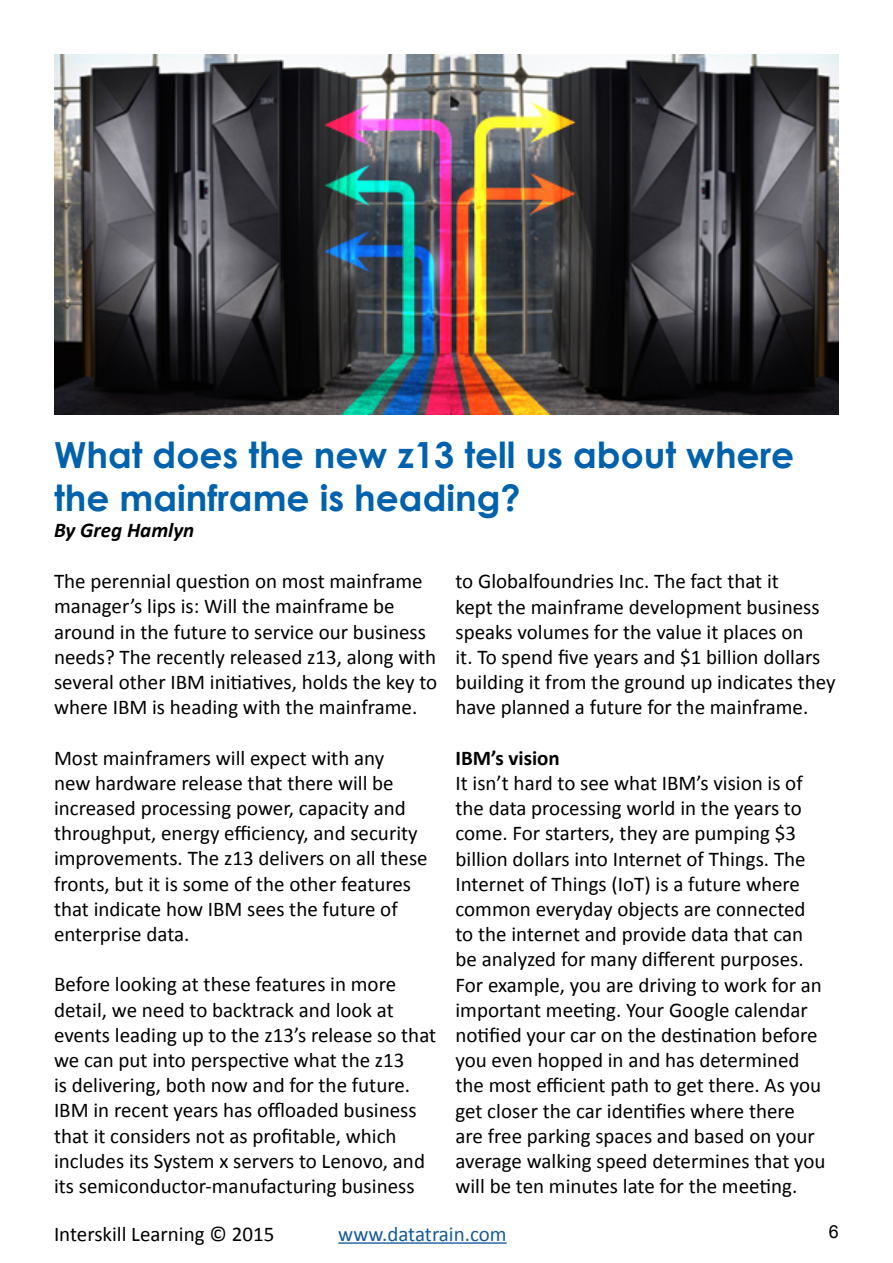
<style>
.page{position:relative;width:893px;height:1263px;background:#fff}
.page>*{position:absolute;margin:0;border:0;box-sizing:border-box;transform-origin:0 0}
.t1{font:700 36px/43.2px "Century Gothic";color:#0062ac}
.t2{font:21px/25.2px "Calibri";color:#000}
.t3{font:21px "Calibri";color:#165b9a}
.t4{font:italic 700 21px "Calibri";color:#000}
.t5{font:700 21px "Calibri";color:#000}
.t6{font:18px "Arial";color:#000}
</style>
<div class="page">
<hr style="left:338px;top:1242px;width:169px;height:2px;background:#165b9a">
<img style="left:54px;top:54px;width:784px;height:360px">
<h1 class="t1" style="left:54px;top:432px;width:742px">What does the new z13 tell us about where the mainframe is heading?</h1>
<p class="t4" style="left:54px;top:516px;width:142px">By Greg Hamlyn</p>
<p class="t2" style="left:54px;top:569px;width:385px">The perennial question on most mainframe manager’s lips is: Will the mainframe be around in the future to service our business needs? The recently released z13, along with several other IBM initiatives, holds the key to where IBM is heading with the mainframe.</p>
<p class="t2" style="left:54px;top:745px;width:375px">Most mainframers will expect with any<br>new hardware release that there will be increased processing power, capacity and throughput, energy efficiency, and security improvements. The z13 delivers on all these fronts, but it is some of the other features that indicate how IBM sees the future of enterprise data.</p>
<p class="t2" style="left:54px;top:972px;width:384px">Before looking at these features in more detail, we need to backtrack and look at events leading up to the z13’s release so that we can put into perspective what the z13<br>is delivering, both now and for the future.<br>IBM in recent years has offloaded business that it considers not as profitable, which includes its System x servers to Lenovo, and its semiconductor-manufacturing business</p>
<p class="t2" style="left:455px;top:569px;width:382px">to Globalfoundries Inc. The fact that it<br>kept the mainframe development business speaks volumes for the value it places on<br>it. To spend five years and $1 billion dollars building it from the ground up indicates they have planned a future for the mainframe.</p>
<p class="t5" style="left:455px;top:744px;width:106px">IBM’s vision</p>
<p class="t2" style="left:455px;top:770px;width:371px">It isn’t hard to see what IBM’s vision is of the data processing world in the years to come. For starters, they are pumping $3 billion dollars into Internet of Things. The Internet of Things (IoT) is a future where common everyday objects are connected to the internet and provide data that can be analyzed for many different purposes.<br>For example, you are driving to work for an important meeting. Your Google calendar notified your car on the destination before you even hopped in and has determined the most efficient path to get there. As you get closer the car identifies where there are free parking spaces and based on your average walking speed determines that you will be ten minutes late for the meeting.</p>
<p class="t2" style="left:54px;top:1221px;width:222px">Interskill Learning © 2015</p>
<p class="t3" style="left:338px;top:1220px;width:170px">www.datatrain.com</p>
<p class="t6" style="left:829px;top:1220px;width:12px">6</p>
</div>
